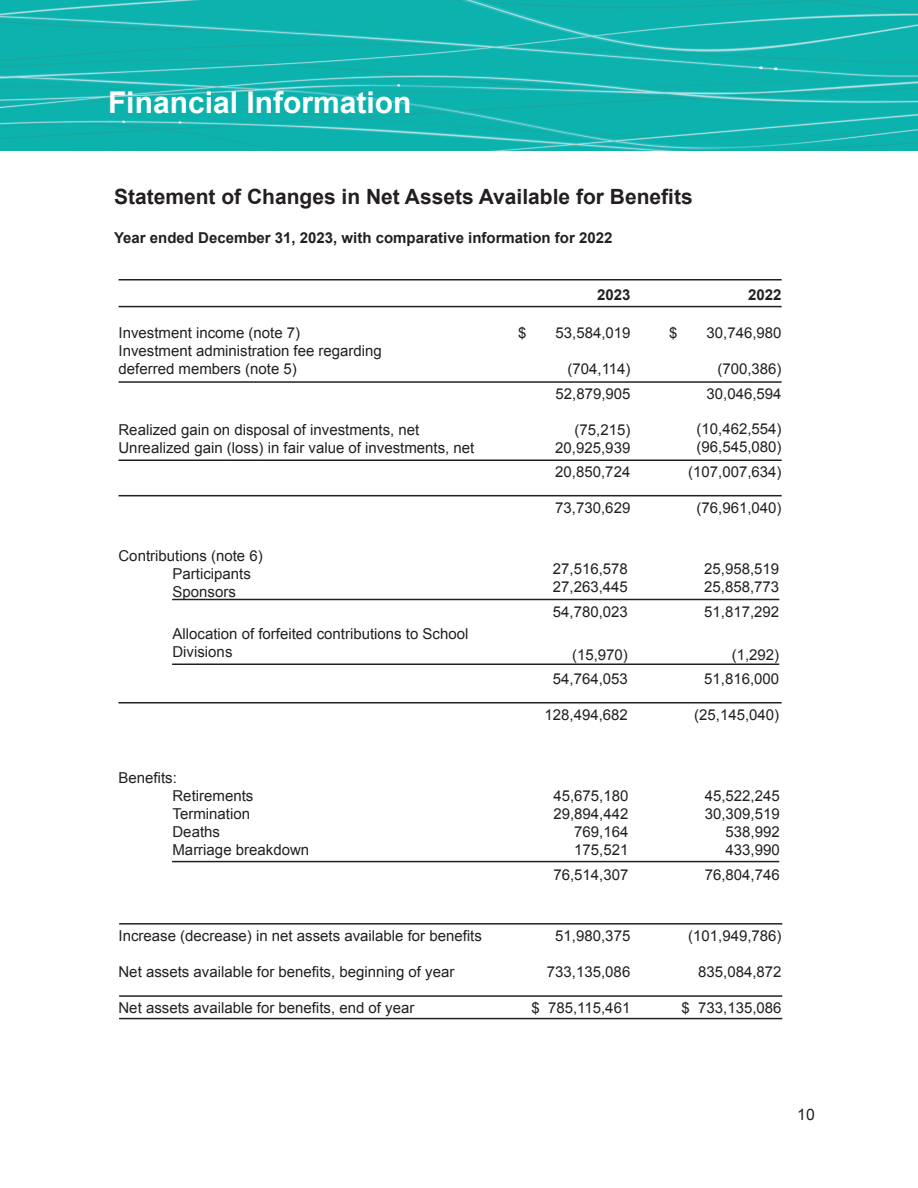
<style>
.page{position:relative;width:918px;height:1188px;background:#fff}
.page>*{position:absolute;margin:0;border:0;box-sizing:border-box;transform-origin:0 0}
.t1{font:700 30px "Arial";color:#fff}
.t2{font:700 21px "Arial";color:#231f20}
.t3{font:15.75px "Arial";color:#231f20}
.t4{font:15px/18px "Arial";color:#231f20}
.t5{font:700 15px "Arial";color:#231f20}
</style>
<div class="page">
<img style="left:0;top:0;width:918px;height:151px">
<hr style="left:118px;top:279px;width:664px;height:1px;background:#231f20">
<hr style="left:118px;top:306px;width:664px;height:1px;background:#231f20">
<hr style="left:118px;top:495px;width:664px;height:1px;background:#231f20">
<hr style="left:118px;top:702px;width:664px;height:2px;background:#231f20">
<hr style="left:118px;top:381px;width:664px;height:2px;background:#231f20">
<hr style="left:118px;top:459px;width:664px;height:2px;background:#231f20">
<hr style="left:172px;top:599px;width:607px;height:1px;background:#231f20">
<hr style="left:172px;top:664px;width:607px;height:1px;background:#231f20">
<hr style="left:172px;top:861px;width:607px;height:1px;background:#231f20">
<hr style="left:119px;top:923px;width:663px;height:2px;background:#231f20">
<hr style="left:119px;top:995px;width:663px;height:2px;background:#231f20">
<hr style="left:119px;top:1018px;width:663px;height:1px;background:#231f20">
<p class="t1" style="left:108px;top:83px;width:305px">Financial Information</p>
<p class="t2" style="left:114px;top:183px;width:580px">Statement of Changes in Net Assets Available for Benefits</p>
<p class="t5" style="left:114px;top:228px;width:500px">Year ended December 31, 2023, with comparative information for 2022</p>
<p class="t4" style="left:118px;top:324px;width:183px">Investment income (note 7)</p>
<p class="t4" style="left:118px;top:342px;width:265px">Investment administration fee regarding deferred members (note 5)</p>
<p class="t4" style="left:118px;top:420px;width:357px">Realized gain on disposal of investments, net<br>Unrealized gain (loss) in fair value of investments, net</p>
<p class="t4" style="left:118px;top:546px;width:146px">Contributions (note 6)</p>
<p class="t4" style="left:172px;top:564px;width:80px">Participants</p>
<p class="t4" style="left:172px;top:582px;width:65px">Sponsors</p>
<p class="t4" style="left:172px;top:625px;width:297px">Allocation of forfeited contributions to School<br>Divisions</p>
<p class="t4" style="left:118px;top:769px;width:60px">Benefits:</p>
<p class="t4" style="left:172px;top:787px;width:82px">Retirements</p>
<p class="t4" style="left:172px;top:805px;width:79px">Termination</p>
<p class="t4" style="left:172px;top:823px;width:49px">Deaths</p>
<p class="t4" style="left:172px;top:841px;width:138px">Marriage breakdown</p>
<p class="t4" style="left:118px;top:927px;width:365px">Increase (decrease) in net assets available for benefits</p>
<p class="t4" style="left:118px;top:963px;width:337px">Net assets available for benefits, beginning of year</p>
<p class="t4" style="left:118px;top:999px;width:297px">Net assets available for benefits, end of year</p>
<p class="t5" style="left:597px;top:285px;width:35px">2023</p>
<p class="t4" style="left:518px;top:324px;width:10px">$</p>
<p class="t4" style="left:556px;top:324px;width:77px">53,584,019</p>
<p class="t4" style="left:568px;top:360px;width:65px">(704,114)</p>
<p class="t4" style="left:556px;top:384px;width:77px">52,879,905</p>
<p class="t4" style="left:555px;top:420px;width:77px;text-align:right">(75,215)<br>20,925,939</p>
<p class="t4" style="left:555px;top:463px;width:77px">20,850,724</p>
<p class="t4" style="left:555px;top:499px;width:77px">73,730,629</p>
<p class="t4" style="left:553px;top:560px;width:77px">27,516,578<br>27,263,445</p>
<p class="t4" style="left:553px;top:603px;width:77px">54,780,023</p>
<p class="t4" style="left:572px;top:646px;width:57px">(15,970)</p>
<p class="t4" style="left:553px;top:670px;width:77px">54,764,053</p>
<p class="t4" style="left:545px;top:706px;width:85px">128,494,682</p>
<p class="t4" style="left:553px;top:787px;width:77px">45,675,180</p>
<p class="t4" style="left:553px;top:805px;width:77px">29,894,442</p>
<p class="t4" style="left:574px;top:823px;width:56px">769,164</p>
<p class="t4" style="left:574px;top:841px;width:56px">175,521</p>
<p class="t4" style="left:553px;top:866px;width:77px">76,514,307</p>
<p class="t4" style="left:555px;top:927px;width:77px">51,980,375</p>
<p class="t4" style="left:547px;top:963px;width:85px">733,135,086</p>
<p class="t4" style="left:531px;top:999px;width:100px">$ 785,115,461</p>
<p class="t5" style="left:748px;top:284px;width:35px">2022</p>
<p class="t4" style="left:669px;top:324px;width:10px">$</p>
<p class="t4" style="left:707px;top:324px;width:77px">30,746,980</p>
<p class="t4" style="left:717px;top:360px;width:66px">(700,386)</p>
<p class="t4" style="left:707px;top:384px;width:77px">30,046,594</p>
<p class="t4" style="left:697px;top:420px;width:87px">(10,462,554) (96,545,080)</p>
<p class="t4" style="left:688px;top:463px;width:95px">(107,007,634)</p>
<p class="t4" style="left:697px;top:499px;width:87px">(76,961,040)</p>
<p class="t4" style="left:704px;top:560px;width:77px">25,958,519<br>25,858,773</p>
<p class="t4" style="left:704px;top:603px;width:77px">51,817,292</p>
<p class="t4" style="left:732px;top:646px;width:49px">(1,292)</p>
<p class="t4" style="left:704px;top:670px;width:77px">51,816,000</p>
<p class="t4" style="left:694px;top:706px;width:87px">(25,145,040)</p>
<p class="t4" style="left:705px;top:787px;width:77px">45,522,245</p>
<p class="t4" style="left:705px;top:805px;width:77px">30,309,519</p>
<p class="t4" style="left:726px;top:823px;width:56px">538,992</p>
<p class="t4" style="left:726px;top:841px;width:56px">433,990</p>
<p class="t4" style="left:705px;top:865px;width:77px">76,804,746</p>
<p class="t4" style="left:688px;top:927px;width:95px">(101,949,786)</p>
<p class="t4" style="left:698px;top:963px;width:85px">835,084,872</p>
<p class="t4" style="left:682px;top:999px;width:102px">$ 733,135,086</p>
<p class="t3" style="left:797px;top:1105px;width:19px">10</p>
</div>
